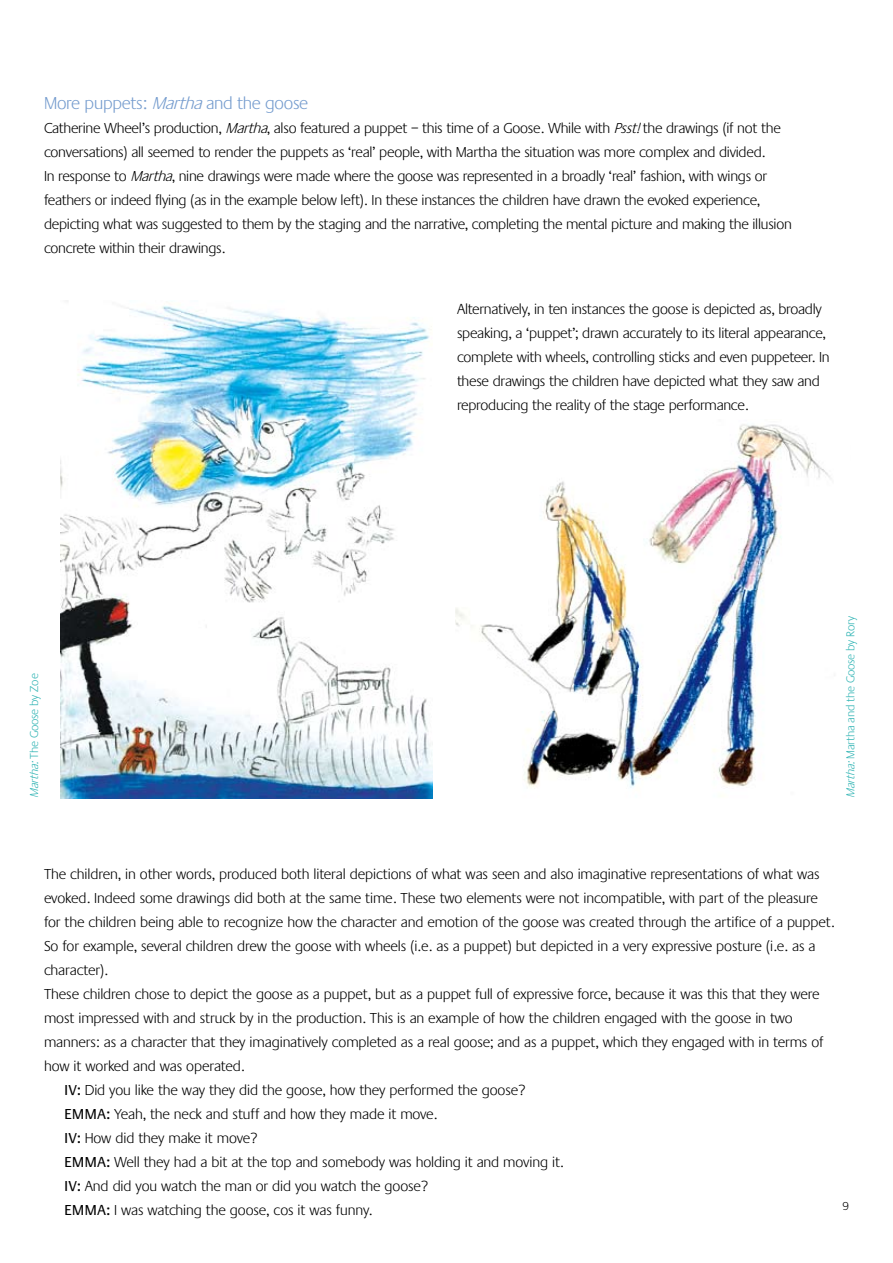
<style>
.page{position:relative;width:893px;height:1263px;background:#fff}
.page>*{position:absolute;margin:0;border:0;box-sizing:border-box;transform-origin:0 0}
.t1{font:300 18px "Praxis LT";letter-spacing:-.015em;color:#759cce}
.t2{font:300 15px/24px "Praxis LT";letter-spacing:-.015em;color:#000}
.t3{font:300 12px "Praxis LT";letter-spacing:-.015em;color:#31b4b4}
.t4{font:300 12px "Praxis LT";color:#000}
.s1{font-style:italic}
.s2{font-weight:400}
</style>
<div class="page">
<img style="left:60px;top:306px;width:372px;height:493px">
<img style="left:455px;top:424px;width:376px;height:364px">
<p class="t1" style="left:44px;top:93px;width:266px">More puppets: <span class="s1">Martha</span>and the goose</p>
<p class="t2" style="left:44px;top:116px;width:749px">Catherine Wheel’s production, <span class="s1">Martha</span>, also featured a puppet – this time of a Goose. While with <span class="s1">Psst!</span>the drawings (if not the conversations) all seemed to render the puppets as ‘real’ people, with Martha the situation was more complex and divided.<br>In response to <span class="s1">Martha</span>, nine drawings were made where the goose was represented in a broadly ‘real’ fashion, with wings or feathers or indeed flying (as in the example below left). In these instances the children have drawn the evoked experience, depicting what was suggested to them by the staging and the narrative, completing the mental picture and making the illusion concrete within their drawings.</p>
<p class="t2" style="left:457px;top:297px;width:374px">Alternatively, in ten instances the goose is depicted as, broadly speaking, a ‘puppet’; drawn accurately to its literal appearance, complete with wheels, controlling sticks and even puppeteer. In these drawings the children have depicted what they saw and reproducing the reality of the stage performance.</p>
<p class="t3" style="left:28px;top:798px;width:126px;rotate:-90deg"><span class="s1">Martha:</span>The Goose by Zoe</p>
<p class="t3" style="left:844px;top:798px;width:184px;rotate:-90deg"><span class="s1">Martha:</span>Martha and the Goose by Rory</p>
<p class="t2" style="left:44px;top:862px;width:777px">The children, in other words, produced both literal depictions of what was seen and also imaginative representations of what was</p>
<p class="t2" style="left:44px;top:886px;width:775px">evoked. Indeed some drawings did both at the same time. These two elements were not incompatible, with part of the pleasure</p>
<p class="t2" style="left:44px;top:910px;width:792px">for the children being able to recognize how the character and emotion of the goose was created through the artifice of a puppet.</p>
<p class="t2" style="left:44px;top:934px;width:773px">So for example, several children drew the goose with wheels (i.e. as a puppet) but depicted in a very expressive posture (i.e. as a</p>
<p class="t2" style="left:44px;top:958px;width:66px">character).</p>
<p class="t2" style="left:44px;top:982px;width:777px">These children chose to depict the goose as a puppet, but as a puppet full of expressive force, because it was this that they were</p>
<p class="t2" style="left:44px;top:1006px;width:750px">most impressed with and struck by in the production. This is an example of how the children engaged with the goose in two</p>
<p class="t2" style="left:44px;top:1030px;width:781px">manners: as a character that they imaginatively completed as a real goose; and as a puppet, which they engaged with in terms of</p>
<p class="t2" style="left:44px;top:1054px;width:202px">how it worked and was operated.</p>
<p class="t2" style="left:64px;top:1078px;width:463px"><span class="s2">IV:</span> Did you like the way they did the goose, how they performed the goose?</p>
<p class="t2" style="left:64px;top:1102px;width:375px"><span class="s2">EMMA:</span> Yeah, the neck and stuff and how they made it move.</p>
<p class="t2" style="left:64px;top:1126px;width:195px"><span class="s2">IV:</span> How did they make it move?</p>
<p class="t2" style="left:64px;top:1150px;width:501px"><span class="s2">EMMA:</span> Well they had a bit at the top and somebody was holding it and moving it.</p>
<p class="t2" style="left:64px;top:1174px;width:365px"><span class="s2">IV:</span> And did you watch the man or did you watch the goose?</p>
<p class="t2" style="left:64px;top:1198px;width:310px"><span class="s2">EMMA:</span> I was watching the goose, cos it was funny.</p>
<p class="t4" style="left:842px;top:1200px;width:8px">9</p>
</div>
